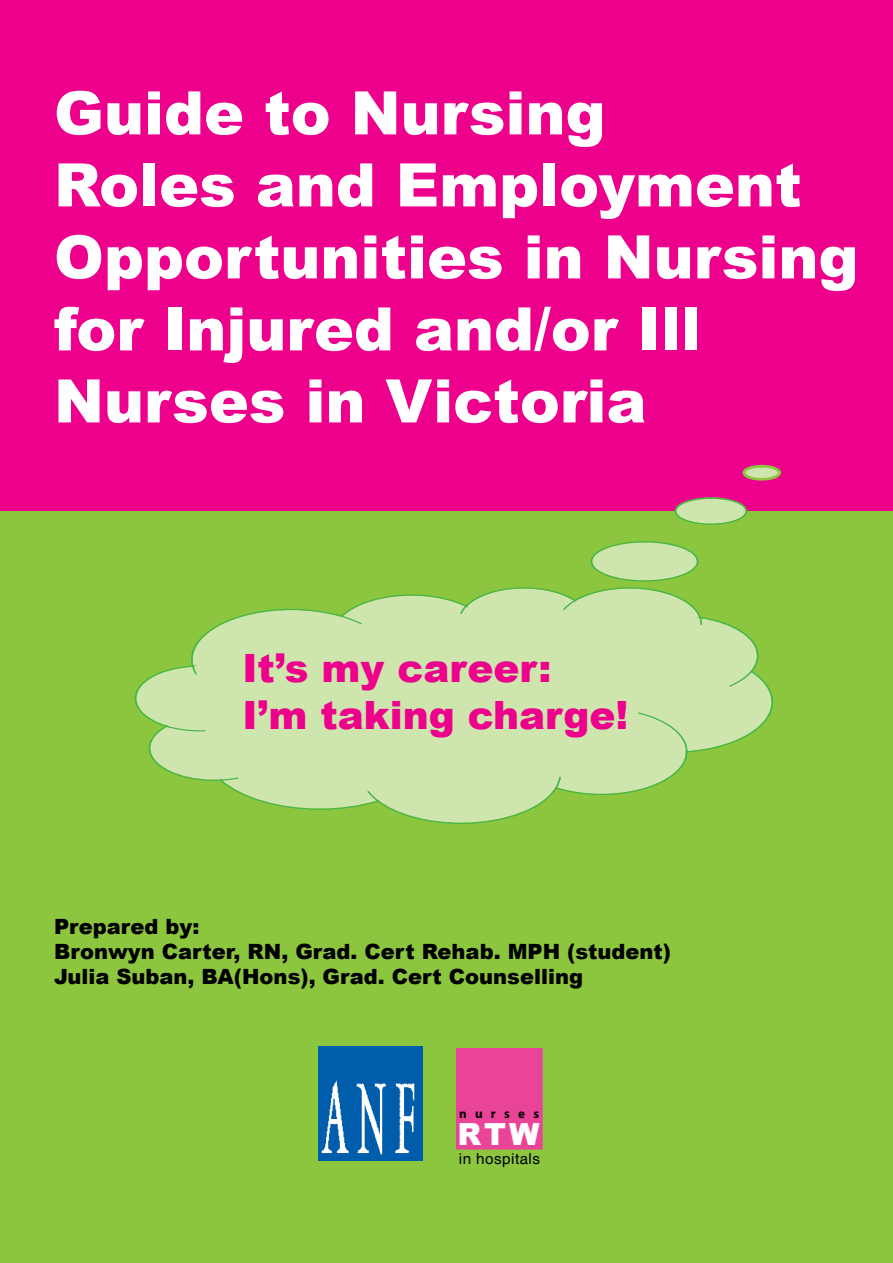
<style>
.page{position:relative;width:893px;height:1263px;background:#fff}
.page>*{position:absolute;margin:0;border:0;box-sizing:border-box;transform-origin:0 0}
.t1{font:900 60px/72px "Arial";color:#fff}
.t2{font:900 39px/46.8px "Arial";color:#ec008c}
.t3{font:900 30.45px "Arial";color:#fff}
.t4{font:900 21px/25.2px "Arial";color:#000}
.t5{font:15.3px "Helvetica";letter-spacing:.03em;color:#000}
.t6{font:700 13.05px "Myriad Pro";letter-spacing:.635em;color:#000}
</style>
<div class="page">
<div style="left:0;top:490px;width:893px;height:773px;background:#8cc63f"></div>
<div style="left:0;top:0;width:893px;height:511px;background:#ec008c"></div>
<img style="left:318px;top:1047px;width:104px;height:114px">
<div style="left:456px;top:1049px;width:87px;height:100px;background:#ea4498"></div>
<svg style="left:135px;top:587px;width:638px;height:237px;fill:#cfe5ae"></svg>
<svg style="left:166px;top:726px;width:39px;height:5px"></svg>
<svg style="left:220px;top:777px;width:19px;height:4px"></svg>
<svg style="left:367px;top:791px;width:12px;height:11px"></svg>
<svg style="left:555px;top:777px;width:6px;height:11px"></svg>
<svg style="left:638px;top:712px;width:50px;height:40px;background:#c8e2a9"></svg>
<svg style="left:729px;top:671px;width:23px;height:16px"></svg>
<svg style="left:699px;top:617px;width:3px;height:8px"></svg>
<svg style="left:563px;top:600px;width:13px;height:10px"></svg>
<svg style="left:460px;top:605px;width:7px;height:9px"></svg>
<svg style="left:341px;top:616px;width:21px;height:8px"></svg>
<svg style="left:192px;top:666px;width:5px;height:9px"></svg>
<svg style="left:591px;top:541px;width:107px;height:41px"></svg>
<svg style="left:675px;top:497px;width:72px;height:28px"></svg>
<svg style="left:742px;top:464px;width:39px;height:17px"></svg>
<h1 class="t1" style="left:54px;top:75px;width:806px">Guide to Nursing<br>Roles and Employment<br>Opportunities in Nursing for Injured and/or Ill<br>Nurses in Victoria</h1>
<h2 class="t2" style="left:242px;top:643px;width:388px">It’s my career:<br>I’m taking charge!</h2>
<p class="t4" style="left:54px;top:913px;width:619px">Prepared by:<br>Bronwyn Carter, RN, Grad. Cert Rehab. MPH (student)<br>Julia Suban, BA(Hons), Grad. Cert Counselling</p>
<p class="t6" style="left:459px;top:1105px;width:81px">nurses</p>
<h3 class="t3" style="left:458px;top:1112px;width:84px">RTW</h3>
<p class="t5" style="left:459px;top:1150px;width:83px">in hospitals</p>
</div>
